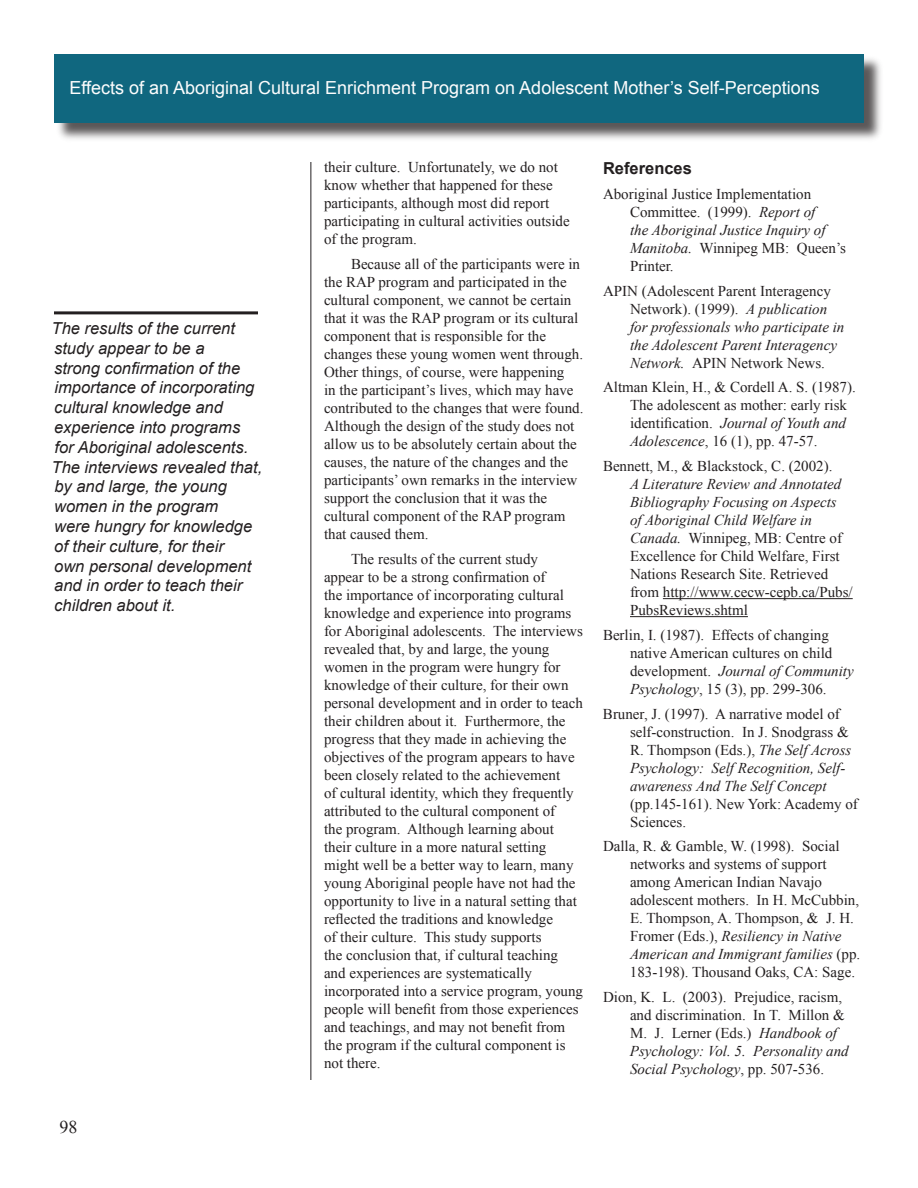
<style>
.page{position:relative;width:918px;height:1188px;background:#fff}
.page>*{position:absolute;margin:0;border:0;box-sizing:border-box;transform-origin:0 0}
.t1{font:18px "Arial";color:#fdfdfd}
.t2{font:18px "Times New Roman";color:#231f20}
.t3{font:italic 16.5px/19.8px "Arial";color:#231f20}
.t4{font:700 16.5px "Arial";color:#231f20}
.t5{font:15px/18px "Times New Roman";color:#231f20}
.t6{font:italic 15px/18px "Times New Roman";color:#231f20}
.s1{font-style:italic}
.s2{font-style:normal}
</style>
<div class="page">
<hr style="left:310px;top:162px;width:1px;height:918px;background:#231f20">
<div style="left:54px;top:55px;width:830px;height:88px;background:#231f20;opacity:.75"></div>
<div style="left:54px;top:54px;width:810px;height:69px;background:#10677f"></div>
<hr style="left:663px;top:598px;width:190px;height:1px;background:#231f20">
<hr style="left:630px;top:616px;width:118px;height:1px;background:#231f20">
<hr style="left:54px;top:311px;width:204px;height:3px;background:#231f20">
<p class="t1" style="left:69px;top:76px;width:752px">Effects of an Aboriginal Cultural Enrichment Program on Adolescent Mother’s Self-Perceptions</p>
<p class="t3" style="left:52px;top:318px;width:212px">The results of the current study appear to be a<br>strong confirmation of the importance of incorporating cultural knowledge and experience into programs<br>for Aboriginal adolescents.<br>The interviews revealed that, by and large, the young women in the program<br>were hungry for knowledge of their culture, for their<br>own personal development and in order to teach their children about it.</p>
<p class="t2" style="left:59px;top:1115px;width:19px">98</p>
<p class="t5" style="left:324px;top:158px;width:247px">their culture. Unfortunately, we do not know whether that happened for these participants, although most did report participating in cultural activities outside of the program.</p>
<p class="t5" style="left:324px;top:255px;width:261px;text-indent:27px">Because all of the participants were in the RAP program and participated in the cultural component, we cannot be certain that it was the RAP program or its cultural component that is responsible for the changes these young women went through.<br>Other things, of course, were happening<br>in the participant’s lives, which may have contributed to the changes that were found.<br>Although the design of the study does not allow us to be absolutely certain about the causes, the nature of the changes and the participants’ own remarks in the interview support the conclusion that it was the cultural component of the RAP program that caused them.</p>
<p class="t5" style="left:324px;top:550px;width:261px;text-indent:27px">The results of the current study<br>appear to be a strong confirmation of<br>the importance of incorporating cultural knowledge and experience into programs for Aboriginal adolescents. The interviews revealed that, by and large, the young women in the program were hungry for knowledge of their culture, for their own personal development and in order to teach their children about it. Furthermore, the progress that they made in achieving the objectives of the program appears to have been closely related to the achievement<br>of cultural identity, which they frequently attributed to the cultural component of<br>the program. Although learning about their culture in a more natural setting might well be a better way to learn, many young Aboriginal people have not had the opportunity to live in a natural setting that reflected the traditions and knowledge<br>of their culture. This study supports<br>the conclusion that, if cultural teaching and experiences are systematically incorporated into a service program, young people will benefit from those experiences and teachings, and may not benefit from the program if the cultural component is not there.</p>
<p class="t4" style="left:603px;top:157px;width:90px">References</p>
<p class="t5" style="left:630px;top:185px;width:218px;text-indent:-27px">Aboriginal Justice Implementation<br>Committee. (1999). <span class="s1">Report of<br>the Aboriginal Justice Inquiry of<br>Manitoba.</span> Winnipeg MB: Queen’s<br>Printer.</p>
<p class="t6" style="left:630px;top:281px;width:216px;text-indent:-27px"><span class="s2">APIN (Adolescent Parent Interagency Network). (1999).</span> A publication for professionals who participate in the Adolescent Parent Interagency Network. <span class="s2">APIN Network News.</span></p>
<p class="t5" style="left:630px;top:378px;width:227px;text-indent:-27px">Altman Klein, H., &amp; Cordell A. S. (1987).<br>The adolescent as mother: early risk identification. <span class="s1">Journal of Youth and Adolescence</span>, 16 (1), pp. 47-57.</p>
<p class="t5" style="left:603px;top:457px;width:231px">Bennett, M., &amp; Blackstock, C. (2002).</p>
<p class="t5" style="left:630px;top:475px;width:224px"><span class="s1">A Literature Review and Annotated<br>Bibliography Focusing on Aspects<br>of Aboriginal Child Welfare in<br>Canada.</span> Winnipeg, MB: Centre of<br>Excellence for Child Welfare, First<br>Nations Research Site. Retrieved from http://www.cecw-cepb.ca/Pubs/<br>PubsReviews.shtml</p>
<p class="t5" style="left:630px;top:626px;width:225px;text-indent:-27px">Berlin, I. (1987). Effects of changing native American cultures on child development. <span class="s1">Journal of Community Psychology</span>, 15 (3), pp. 299-306.</p>
<p class="t5" style="left:630px;top:704px;width:223px;text-indent:-27px">Bruner, J. (1997). A narrative model of self-construction. In J. Snodgrass &amp; R. Thompson (Eds.), <span class="s1">The Self Across Psychology: Self Recognition, Self&shy;awareness And The Self Concept</span></p>
<p class="t5" style="left:630px;top:794px;width:229px">(pp.145-161). New York: Academy of<br>Sciences.</p>
<p class="t5" style="left:630px;top:837px;width:232px;text-indent:-27px">Dalla, R. &amp; Gamble, W. (1998). Social networks and systems of support among American Indian Navajo adolescent mothers. In H. McCubbin, E. Thompson, A. Thompson, &amp; J. H.<br>Fromer (Eds.), <span class="s1">Resiliency in Native American and Immigrant families</span> (pp.<br>183-198). Thousand Oaks, CA: Sage.</p>
<p class="t5" style="left:630px;top:988px;width:220px;text-indent:-27px">Dion, K. L. (2003). Prejudice, racism, and discrimination. In T. Millon &amp; M. J. Lerner (Eds.) <span class="s1">Handbook of Psychology: Vol. 5. Personality and Social Psychology</span>, pp. 507-536.</p>
</div>
